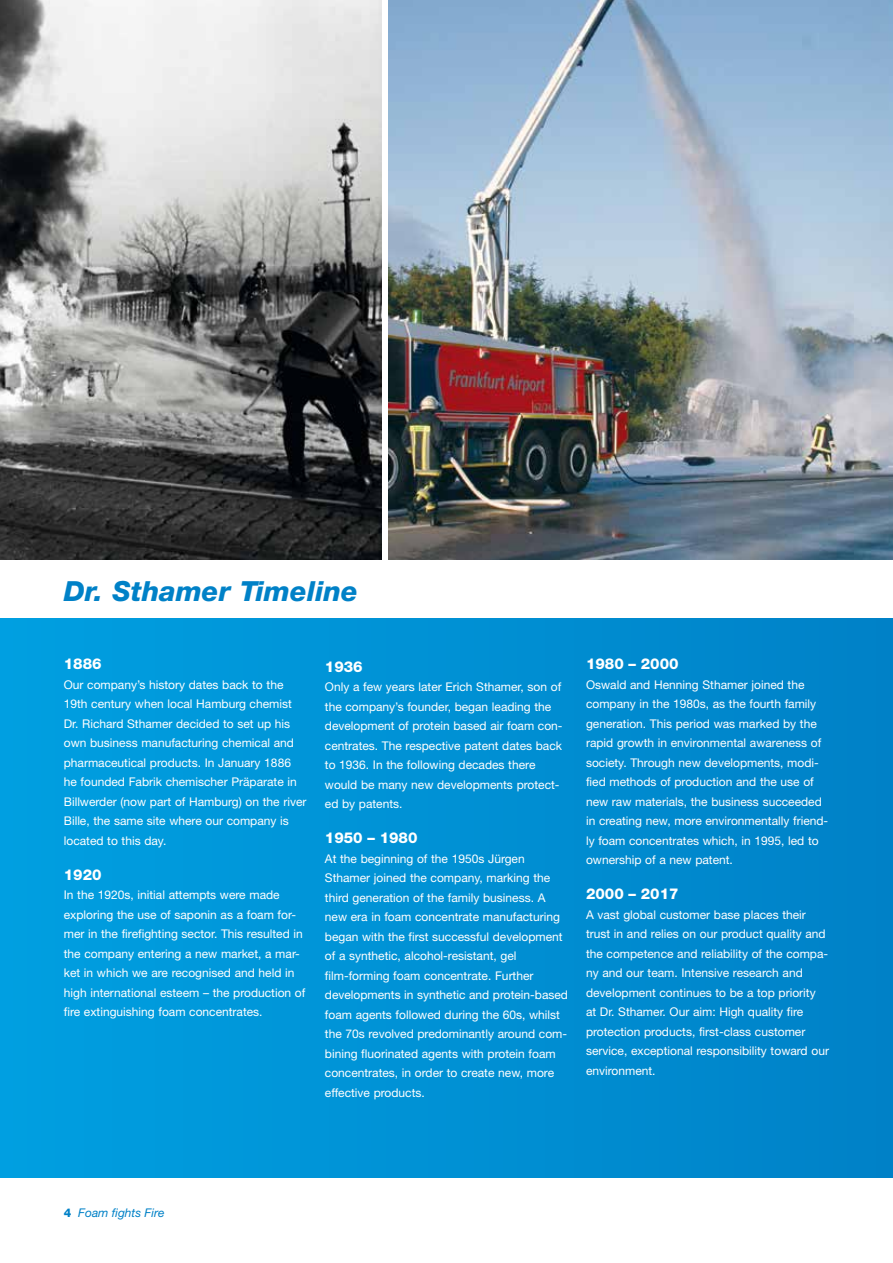
<style>
.page{position:relative;width:893px;height:1263px;background:#fff}
.page>*{position:absolute;margin:0;border:0;box-sizing:border-box;transform-origin:0 0}
.t1{font:italic 800 27.75px "Helvetica Neue";color:#0081c7}
.t2{font:800 15px "Helvetica Neue";color:#fff}
.t3{font:12px/19.5px "Helvetica Neue";color:#fff}
.t4{font:italic 12px "Helvetica Neue";color:#0081c7}
.s1{font-weight:800;font-style:normal}
</style>
<div class="page">
<div style="left:0;top:619px;width:893px;height:559px;background:linear-gradient(to right,#00a0e1,#0081c7)"></div>
<img style="left:0;top:0;width:382px;height:560px">
<img style="left:389px;top:0;width:504px;height:560px">
<h1 class="t1" style="left:64px;top:574px;width:296px">Dr. Sthamer Timeline</h1>
<p class="t2" style="left:64px;top:655px;width:39px">1886</p>
<p class="t3" style="left:64px;top:675px;width:244px">Our company’s history dates back to the 19th century when local Hamburg chemist Dr. Richard Sthamer decided to set up his own business manufacturing chemical and pharmaceutical products. In January 1886 he founded Fabrik chemischer Präparate in Billwerder (now part of Hamburg) on the river Bille, the same site where our company is located to this day.</p>
<p class="t2" style="left:64px;top:866px;width:39px">1920</p>
<p class="t3" style="left:64px;top:885px;width:243px">In the 1920s, initial attempts were made exploring the use of saponin as a foam for&shy;mer in the firefighting sector. This resulted in the company entering a new market, a mar&shy;ket in which we are recognised and held in high international esteem – the production of fire extinguishing foam concentrates.</p>
<p class="t2" style="left:325px;top:657px;width:39px">1936</p>
<p class="t3" style="left:325px;top:677px;width:239px">Only a few years later Erich Sthamer, son of the company’s founder, began leading the development of protein based air foam con&shy;centrates. The respective patent dates back to 1936. In the following decades there would be many new developments protect&shy;ed by patents.</p>
<p class="t2" style="left:325px;top:829px;width:94px">1950 – 1980</p>
<p class="t3" style="left:325px;top:848px;width:245px">At the beginning of the 1950s Jürgen Sthamer joined the company, marking the third generation of the family business. A new era in foam concentrate manufacturing began with the first successful development of a synthetic, alcohol-resistant, gel film-forming foam concentrate. Further developments in synthetic and protein-based foam agents followed during the 60s, whilst the 70s revolved predominantly around com&shy;bining fluorinated agents with protein foam concentrates, in order to create new, more effective products.</p>
<p class="t2" style="left:586px;top:655px;width:94px">1980 – 2000</p>
<p class="t3" style="left:586px;top:675px;width:244px">Oswald and Henning Sthamer joined the company in the 1980s, as the fourth family generation. This period was marked by the rapid growth in environmental awareness of society. Through new developments, modi&shy;fied methods of production and the use of new raw materials, the business succeeded in creating new, more environmentally friend&shy;ly foam concentrates which, in 1995, led to ownership of a new patent.</p>
<p class="t2" style="left:586px;top:885px;width:94px">2000 – 2017</p>
<p class="t3" style="left:586px;top:905px;width:244px">A vast global customer base places their trust in and relies on our product quality and the competence and reliability of the compa&shy;ny and our team. Intensive research and development continues to be a top priority<br>at Dr. Sthamer. Our aim: High quality fire protection products, first-class customer service, exceptional responsibility toward our environment.</p>
<p class="t4" style="left:64px;top:1206px;width:102px"><span class="s1">4</span> Foam fights Fire</p>
</div>
